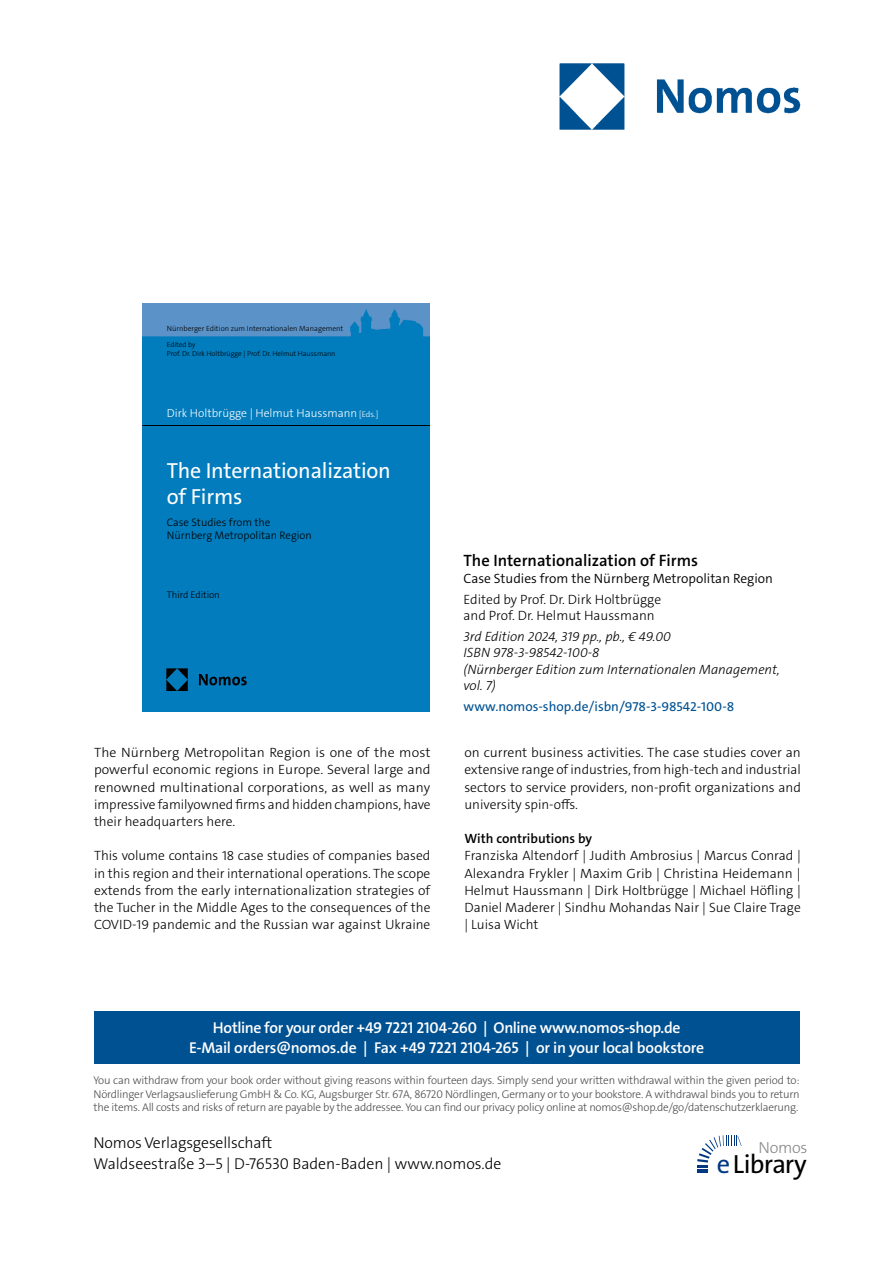
<style>
.page{position:relative;width:893px;height:1263px;background:#fff}
.page>*{position:absolute;margin:0;border:0;box-sizing:border-box;transform-origin:0 0}
.t1{font:26.4px "The Sans Os F";letter-spacing:-.03em;color:#000}
.t2{font:21.9px/26.2px "The Sans C5";letter-spacing:-.01em;color:#fff}
.t3{font:600 16.5px "The Sans C5";color:#000}
.t4{font:300 16.2px "The Sans Os F";letter-spacing:-.02em;color:#87888a}
.t5{font:600 15.75px/21px "The Sans Os F";letter-spacing:-.02em;color:#fff;text-align:center}
.t6{font:300 15.75px/21px "The Sans Os F";color:#000}
.t7{font:300 13.5px/17.2px "The Sans C5";color:#000;text-align:justify}
.t8{font:italic 300 13.5px/16.5px "The Sans C5";color:#000}
.t9{font:300 13.5px "The Sans C5";color:#000}
.t10{font:13.5px "The Sans C5";color:#005192}
.t11{font:600 13.5px "The Sans C5";color:#000}
.t12{font:300 11.7px "The Sans C5";color:#fff}
.t13{font:300 11.25px/13.5px "The Sans Os F";letter-spacing:-.02em;color:#4b4b4d;text-align:justify}
.t14{font:300 10.95px/13.2px "The Sans C5";color:#000}
.t15{font:300 9.6px "The Sans C5";color:#000}
.t16{font:300 7.5px "The Sans C5";color:#000}
.t17{font:300 7.2px/8.7px "The Sans C5";color:#000}
.s1{font-size:8.25px}
.s2{color:#003882}
</style>
<div class="page">
<div style="left:94px;top:1011px;width:705px;height:52px;background:#005192"></div>
<svg style="left:697px;top:1135px;width:45px;height:38px"></svg>
<img style="left:559px;top:63px;width:242px;height:67px">
<div style="left:142px;top:304px;width:287px;height:407px;background:#027cbd"></div>
<hr style="left:142px;top:425px;width:287px;height:1px;background:#000">
<img style="left:167px;top:669px;width:80px;height:22px">
<img style="left:142px;top:304px;width:287px;height:33px">
<p class="t16" style="left:167px;top:323px;width:178px">Nürnberger Edition zum Internationalen Management</p>
<p class="t17" style="left:167px;top:340px;width:170px">Edited by<br>Prof. Dr. Dirk Holtbrügge | Prof. Dr. Helmut Haussmann</p>
<p class="t12" style="left:167px;top:406px;width:213px">Dirk Holtbrügge | Helmut Haussmann <span class="s1">[Eds.]</span></p>
<h2 class="t2" style="left:167px;top:458px;width:226px">The Internationalization of Firms</h2>
<p class="t14" style="left:167px;top:516px;width:147px">Case Studies from the<br>Nürnberg Metropolitan Region</p>
<p class="t15" style="left:167px;top:589px;width:55px">Third Edition</p>
<p class="t7" style="left:94px;top:744px;width:338px">The Nürnberg Metropolitan Region is one of the most powerful economic regions in Europe. Several large and renowned multinational corporations, as well as many impressive familyowned firms and hidden champions, have their headquarters here.</p>
<p class="t7" style="left:94px;top:847px;width:338px">This volume contains 18 case studies of companies based in this region and their international operations. The scope extends from the early internationalization strategies of the Tucher in the Middle Ages to the consequences of the COVID-19 pandemic and the Russian war against Ukraine</p>
<p class="t3" style="left:463px;top:550px;width:236px">The Internationalization of Firms</p>
<p class="t9" style="left:463px;top:570px;width:311px">Case Studies from the Nürnberg Metropolitan Region</p>
<p class="t7" style="left:463px;top:591px;width:199px;line-height:16.5px">Edited by Prof. Dr. Dirk Holtbrügge and Prof. Dr. Helmut Haussmann</p>
<p class="t8" style="left:463px;top:628px;width:318px">3rd Edition 2024, 319 pp., pb., € 49.00<br>ISBN 978-3-98542-100-8<br>(Nürnberger Edition zum Internationalen Management, vol. 7)</p>
<p class="t10" style="left:463px;top:698px;width:272px">www.nomos-shop.de/isbn/978-3-98542-100-8</p>
<p class="t7" style="left:464px;top:744px;width:338px">on current business activities. The case studies cover an extensive range of industries, from high-tech and industrial sectors to service providers, non-profit organizations and university spin-offs.</p>
<p class="t11" style="left:464px;top:830px;width:129px">With contributions by</p>
<p class="t7" style="left:464px;top:847px;width:338px">Franziska Altendorf | Judith Ambrosius | Marcus Conrad | Alexandra Frykler | Maxim Grib | Christina Heidemann | Helmut Haussmann | Dirk Holtbrügge | Michael Höfling | Daniel Maderer | Sindhu Mohandas Nair | Sue Claire Trage | Luisa Wicht</p>
<p class="t5" style="left:189px;top:1017px;width:517px">Hotline for your order +49 7221 2104-260 | Online www.nomos-shop.de<br>E-Mail orders@nomos.de | Fax +49 7221 2104-265 | or in your local bookstore</p>
<p class="t13" style="left:94px;top:1074px;width:708px">You can withdraw from your book order without giving reasons within fourteen days. Simply send your written withdrawal within the given period to:<br>Nördlinger Verlagsauslieferung GmbH &amp; Co. KG, Augsburger Str. 67A, 86720 Nördlingen, Germany or to your bookstore. A withdrawal binds you to return the items. All costs and risks of return are payable by the addressee. You can find our privacy policy online at nomos@shop.de/go/datenschutzerklaerung.</p>
<p class="t6" style="left:94px;top:1133px;width:409px">Nomos Verlagsgesellschaft<br>Waldseestraße 3–5 | D-76530 Baden-Baden | www.nomos.de</p>
<p class="t4" style="left:758px;top:1137px;width:51px">Nomos</p>
<h1 class="t1" style="left:717px;top:1153px;width:91px"><span class="s2">e</span>Library</h1>
</div>
